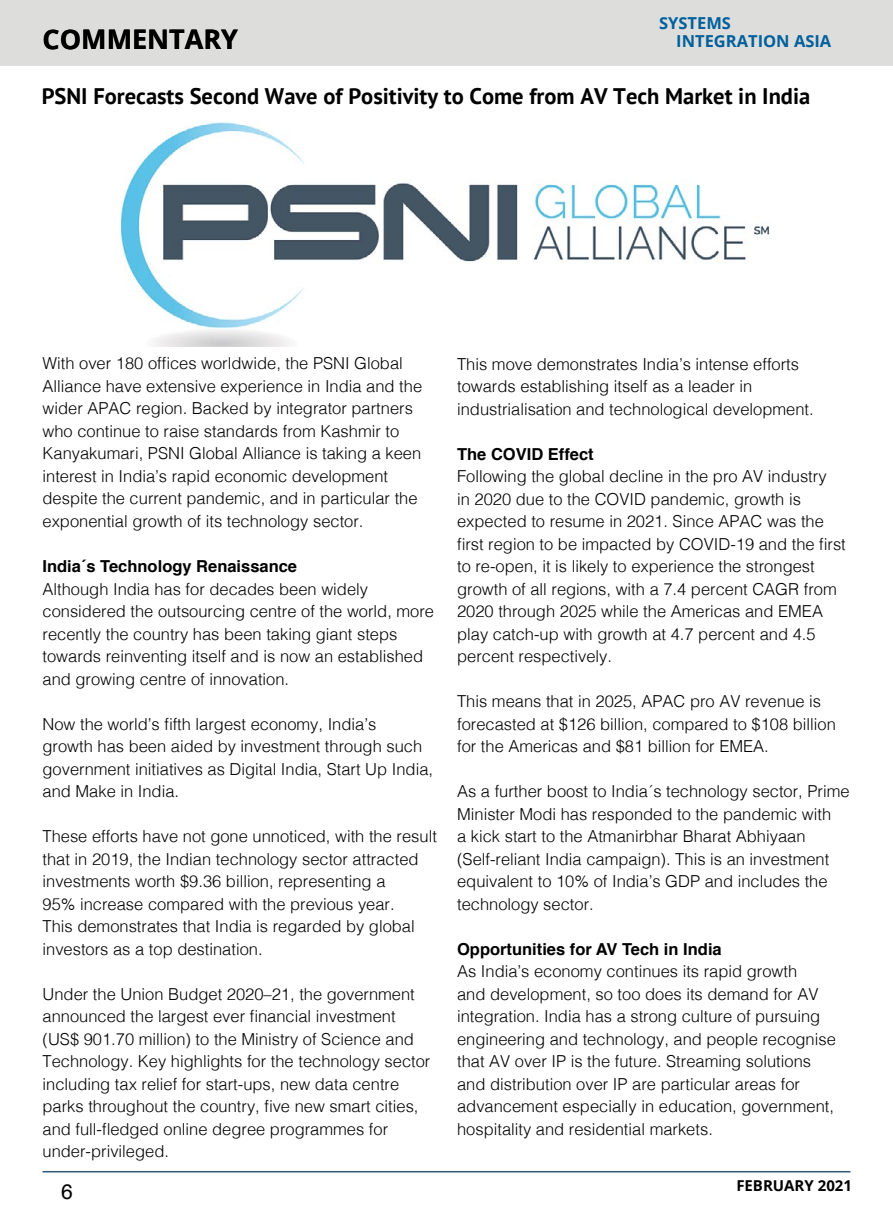
<style>
.page{position:relative;width:893px;height:1212px;background:#fff}
.page>*{position:absolute;margin:0;border:0;box-sizing:border-box;transform-origin:0 0}
.t1{font:700 27px "Open Sans";color:#000}
.t2{font:700 22.5px "PT Sans";color:#000}
.t3{font:21px "Helvetica";color:#000}
.t4{font:300 16.5px/22.5px "Helvetica";color:#000}
.t5{font:700 16.5px "Helvetica";color:#000}
.t6{font:700 16.5px/18px "Open Sans";color:#00609c}
.t7{font:700 15px "Open Sans";color:#000}
</style>
<div class="page">
<hr style="left:43px;top:1171px;width:807px;height:1px;background:#2f5478">
<div style="left:0;top:0;width:893px;height:65px;background:#dddedc"></div>
<img style="left:120px;top:122px;width:649px;height:224px">
<p class="t6" style="left:676px;top:14px;width:157px;text-indent:-17px">SYSTEMS<br>INTEGRATION ASIA</p>
<h1 class="t1" style="left:43px;top:20px;width:197px">COMMENTARY</h1>
<h2 class="t2" style="left:42px;top:82px;width:770px">PSNI Forecasts Second Wave of Positivity to Come from AV Tech Market in India</h2>
<p class="t4" style="left:43px;top:351px;width:381px">With over 180 offices worldwide, the PSNI Global Alliance have extensive experience in India and the wider APAC region. Backed by integrator partners who continue to raise standards from Kashmir to Kanyakumari, PSNI Global Alliance is taking a keen interest in India’s rapid economic development despite the current pandemic, and in particular the exponential growth of its technology sector.</p>
<p class="t5" style="left:43px;top:553px;width:256px">India´s Technology Renaissance</p>
<p class="t4" style="left:43px;top:576px;width:393px">Although India has for decades been widely considered the outsourcing centre of the world, more recently the country has been taking giant steps towards reinventing itself and is now an established and growing centre of innovation.</p>
<p class="t4" style="left:43px;top:711px;width:392px">Now the world’s fifth largest economy, India’s<br>growth has been aided by investment through such government initiatives as Digital India, Start Up India, and Make in India.</p>
<p class="t4" style="left:43px;top:824px;width:396px">These efforts have not gone unnoticed, with the result that in 2019, the Indian technology sector attracted investments worth $9.36 billion, representing a<br>95% increase compared with the previous year.<br>This demonstrates that India is regarded by global investors as a top destination.</p>
<p class="t4" style="left:43px;top:981px;width:389px">Under the Union Budget 2020–21, the government announced the largest ever financial investment (US$ 901.70 million) to the Ministry of Science and Technology. Key highlights for the technology sector including tax relief for start-ups, new data centre parks throughout the country, five new smart cities, and full-fledged online degree programmes for under-privileged.</p>
<p class="t3" style="left:61px;top:1175px;width:13px">6</p>
<p class="t4" style="left:457px;top:351px;width:358px">This move demonstrates India’s intense efforts towards establishing itself as a leader in industrialisation and technological development.</p>
<p class="t5" style="left:457px;top:440px;width:138px">The COVID Effect</p>
<p class="t4" style="left:457px;top:464px;width:390px">Following the global decline in the pro AV industry<br>in 2020 due to the COVID pandemic, growth is expected to resume in 2021. Since APAC was the first region to be impacted by COVID-19 and the first to re-open, it is likely to experience the strongest growth of all regions, with a 7.4 percent CAGR from 2020 through 2025 while the Americas and EMEA play catch-up with growth at 4.7 percent and 4.5 percent respectively.</p>
<p class="t4" style="left:457px;top:689px;width:380px">This means that in 2025, APAC pro AV revenue is forecasted at $126 billion, compared to $108 billion for the Americas and $81 billion for EMEA.</p>
<p class="t4" style="left:457px;top:779px;width:394px">As a further boost to India´s technology sector, Prime Minister Modi has responded to the pandemic with<br>a kick start to the Atmanirbhar Bharat Abhiyaan (Self-reliant India campaign). This is an investment equivalent to 10% of India’s GDP and includes the technology sector.</p>
<p class="t5" style="left:457px;top:935px;width:266px">Opportunities for AV Tech in India</p>
<p class="t4" style="left:457px;top:959px;width:380px">As India’s economy continues its rapid growth<br>and development, so too does its demand for AV integration. India has a strong culture of pursuing engineering and technology, and people recognise that AV over IP is the future. Streaming solutions and distribution over IP are particular areas for advancement especially in education, government, hospitality and residential markets.</p>
<p class="t7" style="left:736px;top:1174px;width:117px">FEBRUARY 2021</p>
</div>
